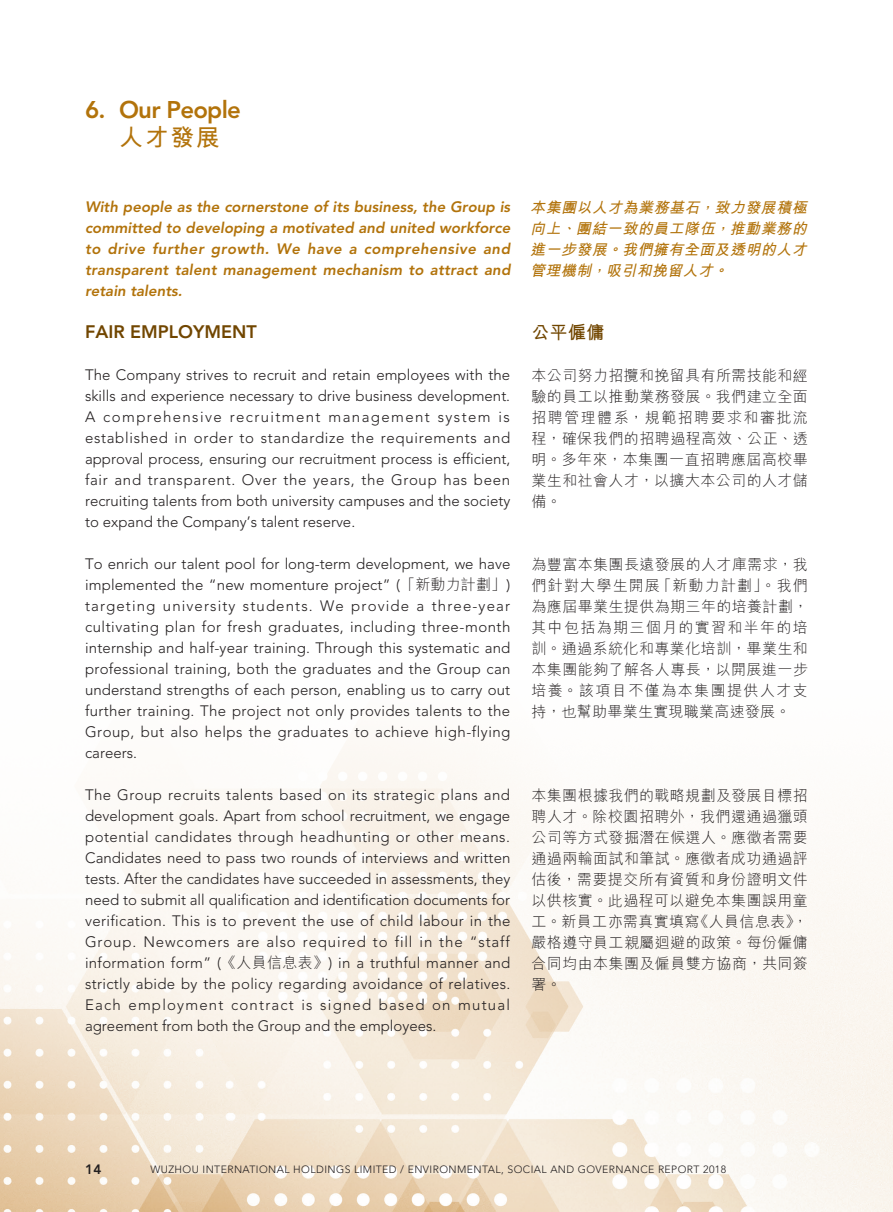
<style>
.page{position:relative;width:893px;height:1212px;background:#fff}
.page>*{position:absolute;margin:0;border:0;box-sizing:border-box;transform-origin:0 0}
.t1{font:800 24px "Avenir LT Std";letter-spacing:-.03em;color:#b2730b}
.t2{font:700 24px "M Hei HK";color:#b2730b}
._01_H1_E{font:800 18px "Avenir LT Std";color:#714600}
._001_H1_C{font:700 18px "M Hei HK";color:#714600}
._00_txt_E{font:300 15px/21px "Avenir LT Std";color:#231f20;text-align:justify}
._000_txt_C{font:300 15px/21px "M Hei HK";letter-spacing:.03em;color:#231f20;text-align:justify}
._00_txt_E-2{font:italic 800 15px/21px "Avenir LT Std";letter-spacing:.015em;color:#b2730b;text-align:justify}
._000_txt_C-2{font:italic 700 15px/21px "M Hei HK";color:#b2730b;text-align:justify}
.t3{font:800 13.5px "Avenir LT Std";color:#231f20}
.t4{font:300 10.5px "Avenir LT Std";letter-spacing:.04em;color:#231f20}
.s1{font-family:"M Hei HK"}
</style>
<div class="page">
<img style="left:0;top:739px;width:893px;height:473px">
<p class="t1" style="left:85px;top:95px;width:157px">6. Our People</p>
<p class="t2" style="left:119px;top:120px;width:103px">人才發展</p>
<p class="_00_txt_E-2" style="left:85px;top:197px;width:427px">With people as the cornerstone of its business, the Group is committed to developing a motivated and united workforce to drive further growth. We have a comprehensive and transparent talent management mechanism to attract and retain talents.</p>
<p class="_01_H1_E" style="left:85px;top:321px;width:173px">FAIR EMPLOYMENT</p>
<p class="_00_txt_E" style="left:85px;top:365px;width:427px">The Company strives to recruit and retain employees with the skills and experience necessary to drive business development.<br>A comprehensive recruitment management system is established in order to standardize the requirements and approval process, ensuring our recruitment process is efficient, fair and transparent. Over the years, the Group has been recruiting talents from both university campuses and the society to expand the Company’s talent reserve.</p>
<p class="_00_txt_E" style="left:85px;top:554px;width:427px">To enrich our talent pool for long-term development, we have implemented the “new momenture project” (<span class="s1">「新動力計劃」</span>) targeting university students. We provide a three-year cultivating plan for fresh graduates, including three-month internship and half-year training. Through this systematic and professional training, both the graduates and the Group can understand strengths of each person, enabling us to carry out further training. The project not only provides talents to the Group, but also helps the graduates to achieve high-flying careers.</p>
<p class="_00_txt_E" style="left:85px;top:785px;width:427px">The Group recruits talents based on its strategic plans and development goals. Apart from school recruitment, we engage potential candidates through headhunting or other means.<br>Candidates need to pass two rounds of interviews and written tests. After the candidates have succeeded in assessments, they need to submit all qualification and identification documents for verification. This is to prevent the use of child labour in the Group. Newcomers are also required to fill in the “staff information form” (<span class="s1">《人員信息表》</span>) in a truthful manner and strictly abide by the policy regarding avoidance of relatives.<br>Each employment contract is signed based on mutual agreement from both the Group and the employees.</p>
<p class="_000_txt_C-2" style="left:530px;top:196px;width:282px">本集團以人才為業務基石，致力發展積極向上、團結一致的員工隊伍，推動業務的進一步發展。我們擁有全面及透明的人才管理機制，吸引和挽留人才。</p>
<p class="_001_H1_C" style="left:531px;top:320px;width:75px">公平僱傭</p>
<p class="_000_txt_C" style="left:531px;top:365px;width:278px">本公司努力招攬和挽留具有所需技能和經驗的員工以推動業務發展。我們建立全面招聘管理體系，規範招聘要求和審批流程，確保我們的招聘過程高效、公正、透明。多年來，本集團一直招聘應屆高校畢業生和社會人才，以擴大本公司的人才儲備。</p>
<p class="_000_txt_C" style="left:531px;top:554px;width:278px">為豐富本集團長遠發展的人才庫需求，我們針對大學生開展「新動力計劃」。我們為應屆畢業生提供為期三年的培養計劃，其中包括為期三個月的實習和半年的培訓。通過系統化和專業化培訓，畢業生和本集團能夠了解各人專長，以開展進一步培養。該項目不僅為本集團提供人才支持，也幫助畢業生實現職業高速發展。</p>
<p class="_000_txt_C" style="left:531px;top:785px;width:278px">本集團根據我們的戰略規劃及發展目標招聘人才。除校園招聘外，我們還通過獵頭公司等方式發掘潛在候選人。應徵者需要通過兩輪面試和筆試。應徵者成功通過評估後，需要提交所有資質和身份證明文件以供核實。此過程可以避免本集團誤用童工。新員工亦需真實填寫《人員信息表》，嚴格遵守員工親屬迴避的政策。每份僱傭合同均由本集團及僱員雙方協商，共同簽署。</p>
<p class="t3" style="left:85px;top:1161px;width:18px">14</p>
<p class="t4" style="left:150px;top:1163px;width:577px">WUZHOU INTERNATIONAL HOLDINGS LIMITED / ENVIRONMENTAL, SOCIAL AND GOVERNANCE REPORT 2018</p>
</div>
